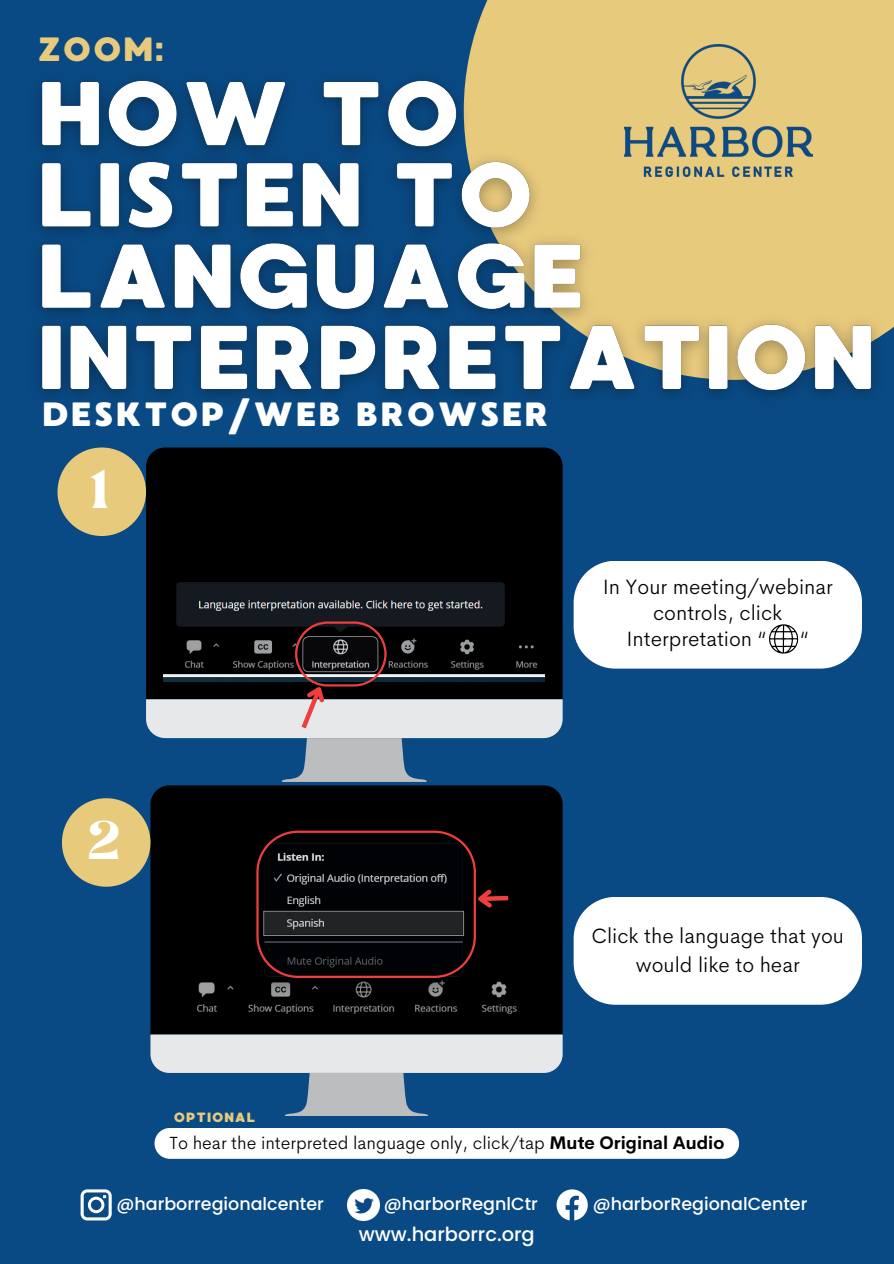
<style>
.page{position:relative;width:894px;height:1264px;background:#fff}
.page>*{position:absolute;margin:0;border:0;box-sizing:border-box;transform-origin:0 0}
.t1{font:43.35px "Brasika Display";color:#fff}
.t2{font:33.6px "MADE Waffle Soft";letter-spacing:.07em;color:#fff}
.t3{font:33.6px "MADE Waffle Soft";color:#e8ca7d}
.t4{font:300 21px/29.2px "Cerebri Sans";color:#000;text-align:center}
.t5{font:500 19.35px "Poppins";color:#fff}
.t6{font:300 17.85px "Cerebri Sans";color:#000}
.t7{font:500 17.55px "Poppins";color:#fff}
.t8{font:13.35px "MADE Waffle Soft";letter-spacing:.07em;color:#e8ca7d}
.s1{font-weight:700}
</style>
<div class="page">
<div style="left:0;top:0;width:893px;height:1263px;background:#0a4a84"></div>
<div style="left:573px;top:896px;width:288px;height:108px;background:#fff;border-radius:42px"></div>
<div style="left:573px;top:561px;width:288px;height:107px;background:#fff;border-radius:42px"></div>
<div style="left:150px;top:785px;width:412px;height:249px;background:#000"></div>
<svg style="left:150px;top:1034px;width:412px;height:82px"></svg>
<div style="left:168px;top:805px;width:376px;height:211px;background:#000"></div>
<div style="left:146px;top:447px;width:416px;height:174px;background:#000"></div>
<img style="left:163px;top:467px;width:381px;height:154px">
<div style="left:62px;top:798px;width:88px;height:88px;background:#e8ca7d;border-radius:50%"></div>
<div style="left:57px;top:447px;width:89px;height:89px;background:#e8ca7d;border-radius:50%"></div>
<svg style="left:769px;top:624px;width:29px;height:29px"></svg>
<svg style="left:146px;top:621px;width:416px;height:160px"></svg>
<svg style="left:256px;top:830px;width:256px;height:148px;background:#160f11"></svg>
<div style="left:463px;top:0;width:430px;height:380px;background:#e8ca7d"></div>
<img style="left:37px;top:59px;width:856px;height:339px">
<div style="left:154px;top:1128px;width:585px;height:30px;background:#fff"></div>
<svg style="left:556px;top:1189px;width:31px;height:31px"></svg>
<svg style="left:81px;top:1189px;width:31px;height:31px"></svg>
<img style="left:347px;top:1189px;width:32px;height:31px">
<img style="left:624px;top:45px;width:187px;height:131px">
<h2 class="t3" style="left:38px;top:29px;width:128px">ZOOM:</h2>
<h2 class="t2" style="left:42px;top:394px;width:507px">DESKTOP/WEB BROWSER</h2>
<h1 class="t1" style="left:89px;top:456px;width:21px">1</h1>
<p class="t4" style="left:602px;top:570px;width:231px">In Your meeting/webinar</p>
<p class="t4" style="left:653px;top:596px;width:131px">controls, click</p>
<p class="t4" style="left:626px;top:622px;width:142px">Interpretation “</p>
<p class="t4" style="left:799px;top:622px;width:11px">“</p>
<h1 class="t1" style="left:86px;top:807px;width:36px">2</h1>
<p class="t4" style="left:591px;top:919px;width:254px">Click the language that you would like to hear</p>
<p class="t8" style="left:174px;top:1108px;width:83px">OPTIONAL</p>
<p class="t6" style="left:169px;top:1128px;width:556px">To hear the interpreted language only, click/tap <span class="s1">Mute Original Audio</span></p>
<p class="t7" style="left:116px;top:1193px;width:209px">@harborregionalcenter</p>
<p class="t7" style="left:383px;top:1193px;width:156px">@harborRegnlCtr</p>
<p class="t7" style="left:592px;top:1193px;width:216px">@harborRegionalCenter</p>
<p class="t5" style="left:359px;top:1222px;width:177px">www.harborrc.org</p>
</div>
